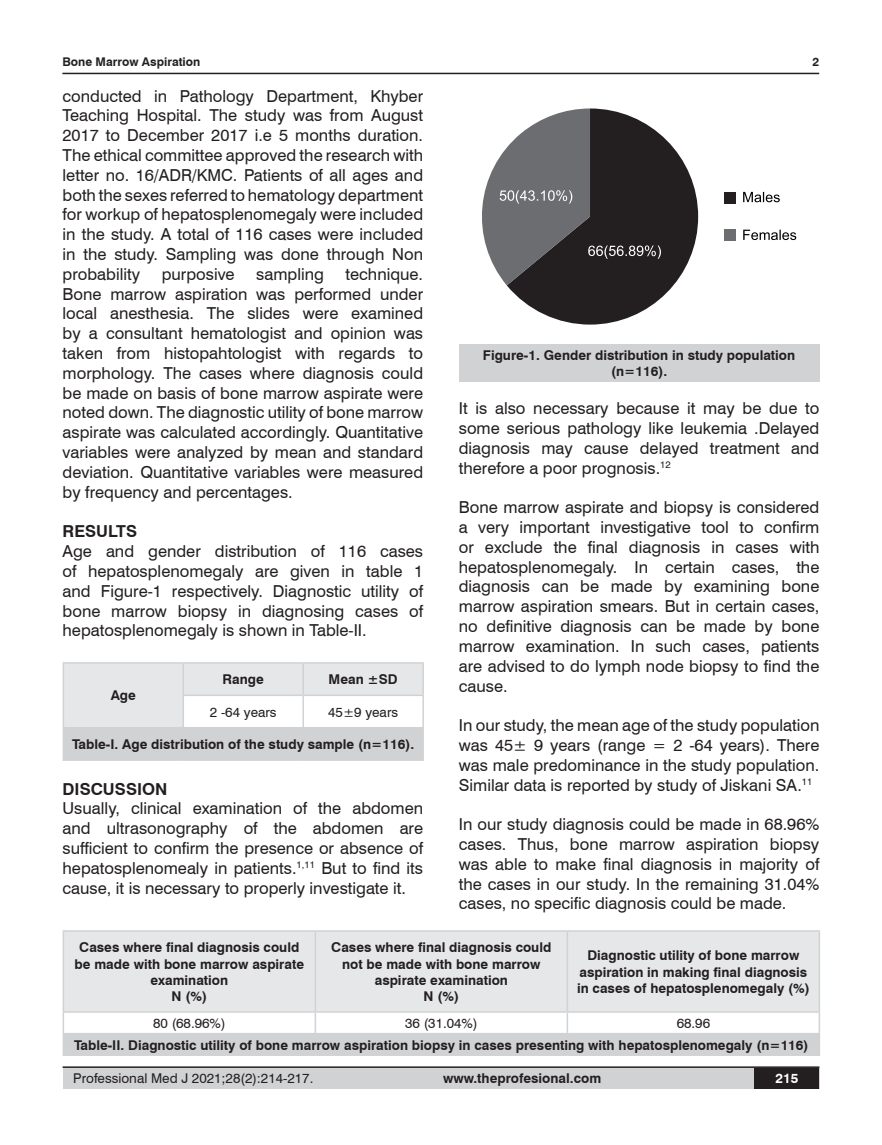
<style>
.page{position:relative;width:882px;height:1145px;background:#fff}
.page>*{position:absolute;margin:0;border:0;box-sizing:border-box;transform-origin:0 0}
.Default{font:16.5px/19.8px "Swiss 721 BT";color:#231f20;text-align:justify}
.t1{font:700 16.5px "Swiss 721 BT";color:#231f20}
.t2{font:700 13.5px/16.2px "Swiss 721 BT";color:#231f20;text-align:center}
.t3{font:13.5px "Swiss 721 BT";color:#231f20}
.t4{font:700 13.5px "Swiss 721 BT";color:#fff}
.t5{font:700 12px "Swiss 721 BT";color:#231f20}
</style>
<div class="page">
<hr style="left:62px;top:73px;width:756px;height:1px;background:#231f20">
<div style="left:63px;top:1067px;width:756px;height:21px;background:#d1d2d4"></div>
<hr style="left:63px;top:1066px;width:756px;height:2px;background:#231f20">
<div style="left:754px;top:1068px;width:65px;height:20px;background:#231f20"></div>
<svg style="left:64px;top:663px;width:358px;height:64px"></svg>
<div style="left:63px;top:727px;width:360px;height:33px;background:#d1d2d4"></div>
<hr style="left:63px;top:662px;width:120px;height:1px;background:#d1d2d4">
<hr style="left:63px;top:663px;width:1px;height:32px;background:#d1d2d4">
<hr style="left:183px;top:662px;width:120px;height:1px;background:#d1d2d4">
<hr style="left:182px;top:663px;width:2px;height:31px;background:#d1d2d4">
<hr style="left:303px;top:662px;width:120px;height:1px;background:#d1d2d4">
<hr style="left:302px;top:663px;width:2px;height:31px;background:#d1d2d4">
<hr style="left:422px;top:663px;width:1px;height:31px;background:#d1d2d4">
<hr style="left:63px;top:695px;width:1px;height:32px;background:#d1d2d4">
<hr style="left:182px;top:694px;width:121px;height:2px;background:#d1d2d4">
<hr style="left:182px;top:696px;width:2px;height:31px;background:#d1d2d4">
<hr style="left:303px;top:694px;width:120px;height:2px;background:#d1d2d4">
<hr style="left:302px;top:696px;width:2px;height:31px;background:#d1d2d4">
<hr style="left:422px;top:696px;width:1px;height:31px;background:#d1d2d4">
<hr style="left:63px;top:759px;width:120px;height:2px;background:#d1d2d4">
<hr style="left:183px;top:759px;width:120px;height:2px;background:#d1d2d4">
<hr style="left:303px;top:759px;width:120px;height:2px;background:#d1d2d4">
<svg style="left:506px;top:134px;width:191px;height:190px;fill:#231f20"></svg>
<svg style="left:482px;top:108px;width:178px;height:177px;background:#5e5c5e"></svg>
<div style="left:724px;top:192px;width:11px;height:11px;background:#231f20"></div>
<svg style="left:743px;top:192px;width:36px;height:10px"></svg>
<div style="left:724px;top:230px;width:11px;height:11px;background:#6c6d70"></div>
<svg style="left:743px;top:230px;width:52px;height:10px"></svg>
<div style="left:458px;top:344px;width:361px;height:38px;background:#d1d2d4"></div>
<div style="left:64px;top:931px;width:754px;height:80px;background:#e6e7e9"></div>
<div style="left:63px;top:1033px;width:756px;height:22px;background:#d1d2d4"></div>
<hr style="left:63px;top:930px;width:252px;height:1px;background:#d1d2d4">
<hr style="left:63px;top:931px;width:1px;height:80px;background:#d1d2d4">
<hr style="left:315px;top:930px;width:252px;height:1px;background:#d1d2d4">
<hr style="left:314px;top:931px;width:2px;height:80px;background:#d1d2d4">
<hr style="left:567px;top:930px;width:252px;height:1px;background:#d1d2d4">
<hr style="left:566px;top:931px;width:2px;height:80px;background:#d1d2d4">
<hr style="left:818px;top:931px;width:1px;height:80px;background:#d1d2d4">
<hr style="left:63px;top:1011px;width:252px;height:1px;background:#d1d2d4">
<hr style="left:315px;top:1011px;width:252px;height:1px;background:#d1d2d4">
<hr style="left:314px;top:1012px;width:2px;height:20px;background:#d1d2d4">
<hr style="left:567px;top:1011px;width:252px;height:1px;background:#d1d2d4">
<hr style="left:566px;top:1012px;width:2px;height:20px;background:#d1d2d4">
<hr style="left:63px;top:1032px;width:252px;height:2px;background:#d1d2d4">
<svg style="left:63px;top:1012px;width:1px;height:20px"></svg>
<hr style="left:315px;top:1032px;width:252px;height:2px;background:#d1d2d4">
<hr style="left:567px;top:1032px;width:252px;height:2px;background:#d1d2d4">
<svg style="left:818px;top:1012px;width:1px;height:21px"></svg>
<hr style="left:63px;top:1054px;width:252px;height:2px;background:#d1d2d4">
<hr style="left:315px;top:1054px;width:252px;height:2px;background:#d1d2d4">
<hr style="left:567px;top:1054px;width:252px;height:2px;background:#d1d2d4">
<p class="t5" style="left:62px;top:53px;width:139px">Bone Marrow Aspiration</p>
<p class="Default" style="left:63px;top:85px;width:362px">conducted in Pathology Department, Khyber Teaching Hospital. The study was from August 2017 to December 2017 i.e 5 months duration.<br>The ethical committee approved the research with letter no. 16/ADR/KMC. Patients of all ages and both the sexes referred to hematology department for workup of hepatosplenomegaly were included in the study. A total of 116 cases were included in the study. Sampling was done through Non probability</p>
<p class="Default" style="left:63px;top:263px;width:362px;text-indent:283px">technique.<br>Bone marrow aspiration was performed under local anesthesia. The slides were examined by a consultant hematologist and opinion was taken from histopahtologist with regards to morphology. The cases where diagnosis could be made on basis of bone marrow aspirate were noted down. The diagnostic utility of bone marrow aspirate was calculated accordingly. Quantitative variables were analyzed by mean and standard deviation. Quantitative variables were measured by frequency and percentages.</p>
<p class="t1" style="left:63px;top:520px;width:76px">RESULTS</p>
<p class="Default" style="left:63px;top:541px;width:362px">Age and gender distribution of 116 cases of hepatosplenomegaly are given in table 1 and Figure-1 respectively. Diagnostic utility of bone marrow biopsy in diagnosing cases of hepatosplenomegaly is shown in Table-II.</p>
<p class="Default" style="left:162px;top:263px;width:74px">purposive</p>
<p class="Default" style="left:256px;top:263px;width:69px">sampling</p>
<p class="t2" style="left:222px;top:671px;width:43px">Range</p>
<p class="t2" style="left:328px;top:671px;width:71px">Mean ±SD</p>
<p class="t3" style="left:210px;top:702px;width:68px">2 -64 years</p>
<p class="t3" style="left:328px;top:702px;width:71px">45±9 years</p>
<p class="t2" style="left:72px;top:735px;width:343px">Table-I. Age distribution of the study sample (n=116).</p>
<p class="t1" style="left:63px;top:777px;width:106px">DISCUSSION</p>
<p class="Default" style="left:63px;top:798px;width:362px">Usually, clinical examination of the abdomen and ultrasonography of the abdomen are sufficient to confirm the presence or absence of hepatosplenomealy in patients.<sup>1,11</sup> But to find its cause, it is necessary to properly investigate it.</p>
<p class="t2" style="left:111px;top:687px;width:27px">Age</p>
<p class="t5" style="left:812px;top:53px;width:8px">2</p>
<p class="t2" style="left:482px;top:347px;width:313px">Figure-1. Gender distribution in study population (n=116).</p>
<p class="Default" style="left:458px;top:398px;width:362px">It is also necessary because it may be due to some serious pathology like leukemia .Delayed diagnosis may cause delayed treatment and therefore a poor prognosis.<sup>12</sup></p>
<p class="Default" style="left:458px;top:497px;width:362px">Bone marrow aspirate and biopsy is considered a very important investigative tool to confirm or exclude the final diagnosis in cases with hepatosplenomegaly. In certain cases, the diagnosis can be made by examining bone marrow aspiration smears. But in certain cases, no definitive diagnosis can be made by bone marrow examination. In such cases, patients are advised to do lymph node biopsy to find the cause.</p>
<p class="Default" style="left:458px;top:714px;width:362px">In our study, the mean age of the study population was 45± 9 years (range = 2 -64 years). There was male predominance in the study population.<br>Similar data is reported by study of Jiskani SA.<sup>11</sup></p>
<p class="Default" style="left:458px;top:813px;width:362px">In our study diagnosis could be made in 68.96% cases. Thus, bone marrow aspiration biopsy was able to make final diagnosis in majority of the cases in our study. In the remaining 31.04% cases, no specific diagnosis could be made.</p>
<p class="t2" style="left:75px;top:939px;width:231px">Cases where final diagnosis could be made with bone marrow aspirate examination</p>
<p class="t2" style="left:171px;top:987px;width:37px">N (%)</p>
<p class="t2" style="left:331px;top:939px;width:221px">Cases where final diagnosis could not be made with bone marrow aspirate examination</p>
<p class="t2" style="left:423px;top:987px;width:37px">N (%)</p>
<p class="t2" style="left:576px;top:947px;width:234px">Diagnostic utility of bone marrow aspiration in making final diagnosis in cases of hepatosplenomegaly (%)</p>
<p class="t3" style="left:153px;top:1013px;width:74px">80 (68.96%)</p>
<p class="t3" style="left:405px;top:1013px;width:74px">36 (31.04%)</p>
<p class="t3" style="left:676px;top:1013px;width:35px">68.96</p>
<p class="t2" style="left:74px;top:1036px;width:735px">Table-II. Diagnostic utility of bone marrow aspiration biopsy in cases presenting with hepatosplenomegaly (n=116)</p>
<p class="t3" style="left:73px;top:1069px;width:241px">Professional Med J 2021;28(2):214-217.</p>
<p class="t2" style="left:443px;top:1069px;width:159px">www.theprofesional.com</p>
<p class="t4" style="left:775px;top:1069px;width:24px">215</p>
</div>
